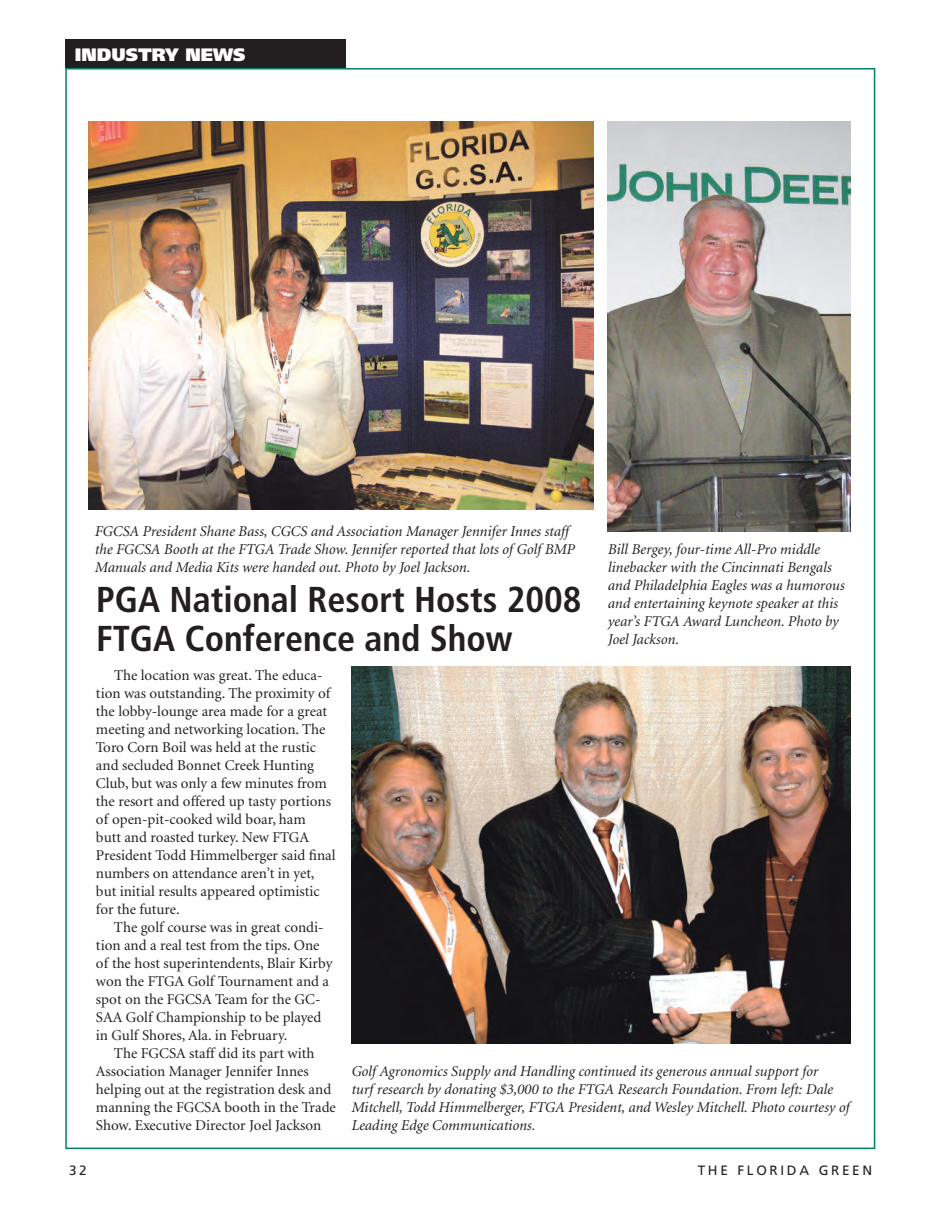
<style>
.page{position:relative;width:945px;height:1215px;background:#fff}
.page>*{position:absolute;margin:0;border:0;box-sizing:border-box;transform-origin:0 0}
.Hed_Spotlight{font:700 condensed 36px/39px "Frutiger";color:#231f20}
.t1{font:900 18px "Frutiger";color:#fff}
.Basic_Body{font:15px/18px "Minion";color:#231f20}
.Cutline{font:italic 15px/18px "Minion";color:#231f20}
.t2{font:13.5px "Frutiger";letter-spacing:.2em;color:#231f20}
</style>
<div class="page">
<div style="left:65px;top:68px;width:810px;height:1081px;background:#fff;border:2px solid #008062"></div>
<div style="left:65px;top:39px;width:281px;height:29px;background:#231f20"></div>
<img style="left:608px;top:122px;width:242px;height:410px">
<img style="left:88px;top:122px;width:506px;height:388px">
<img style="left:351px;top:667px;width:499px;height:377px">
<p class="t1" style="left:75px;top:43px;width:172px">INDUSTRY NEWS</p>
<p class="Cutline" style="left:94px;top:522px;width:481px">FGCSA President Shane Bass, CGCS and Association Manager Jennifer Innes staff the FGCSA Booth at the FTGA Trade Show. Jennifer reported that lots of Golf BMP<br>Manuals and Media Kits were handed out. Photo by Joel Jackson.</p>
<p class="Hed_Spotlight" style="left:96px;top:580px;width:487px">PGA National Resort Hosts 2008<br>FTGA Conference and Show</p>
<p class="Cutline" style="left:608px;top:540px;width:238px">Bill Bergey, four-time All-Pro middle linebacker with the Cincinnati Bengals and Philadelphia Eagles was a humorous and entertaining keynote speaker at this year’s FTGA Award Luncheon. Photo by Joel Jackson.</p>
<p class="Basic_Body" style="left:96px;top:666px;width:241px;text-indent:18px">The location was great. The educa&shy;tion was outstanding. The proximity of the lobby-lounge area made for a great meeting and networking location. The Toro Corn Boil was held at the rustic and secluded Bonnet Creek Hunting Club, but was only a few minutes from the resort and offered up tasty portions of open-pit-cooked wild boar, ham<br>butt and roasted turkey. New FTGA President Todd Himmelberger said final numbers on attendance aren’t in yet, but initial results appeared optimistic for the future.</p>
<p class="Basic_Body" style="left:96px;top:918px;width:238px;text-indent:18px">The golf course was in great condi&shy;tion and a real test from the tips. One of the host superintendents, Blair Kirby won the FTGA Golf Tournament and a spot on the FGCSA Team for the GC-SAA Golf Championship to be played in Gulf Shores, Ala. in February.</p>
<p class="Basic_Body" style="left:96px;top:1044px;width:241px;text-indent:18px">The FGCSA staff did its part with Association Manager Jennifer Innes helping out at the registration desk and manning the FGCSA booth in the Trade Show. Executive Director Joel Jackson</p>
<p class="Cutline" style="left:351px;top:1062px;width:500px">Golf Agronomics Supply and Handling continued its generous annual support for<br>turf research by donating $3,000 to the FTGA Research Foundation. From left: Dale Mitchell, Todd Himmelberger, FTGA President, and Wesley Mitchell. Photo courtesy of Leading Edge Communications.</p>
<p class="t2" style="left:69px;top:1162px;width:19px">32</p>
<p class="t2" style="left:698px;top:1162px;width:176px">THE FLORIDA GREEN</p>
</div>
